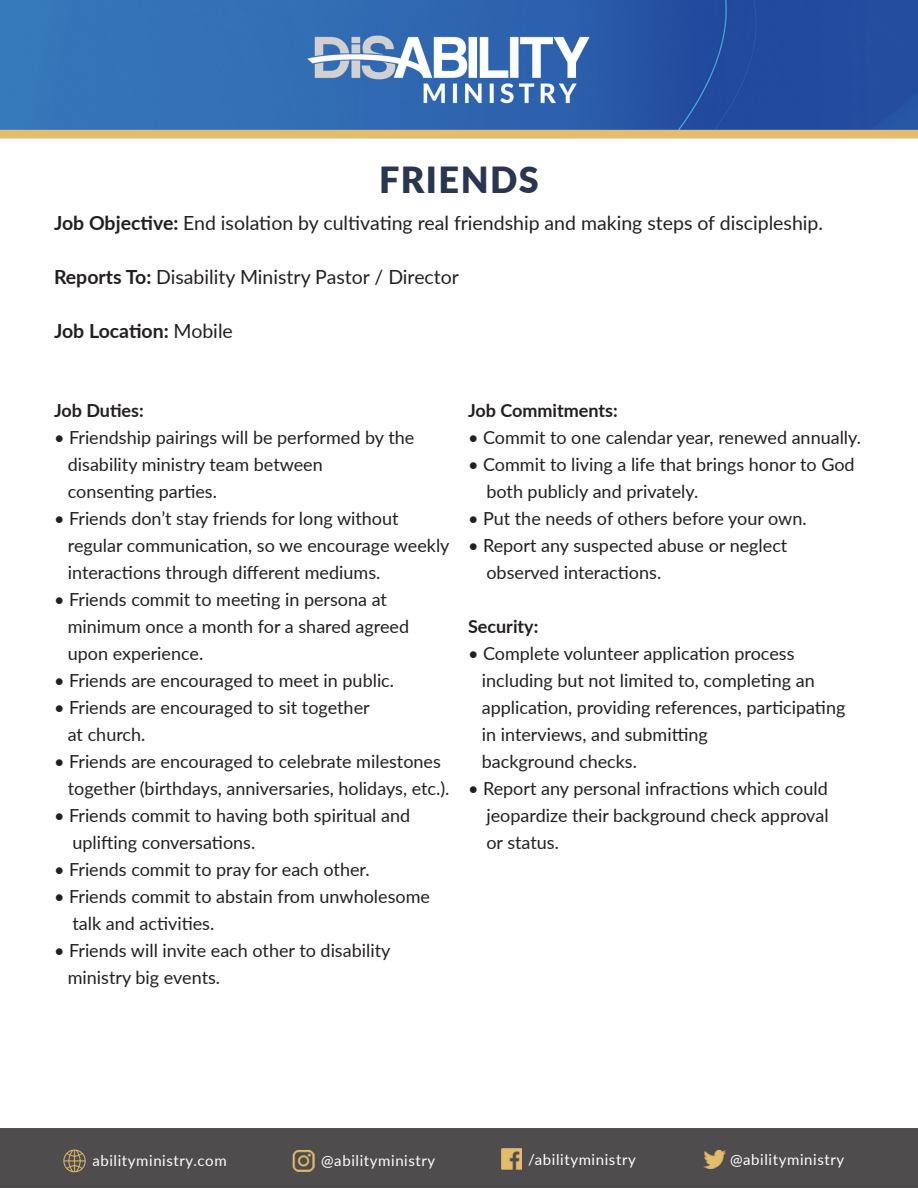
<style>
.page{position:relative;width:918px;height:1188px;background:#fff}
.page>*{position:absolute;margin:0;border:0;box-sizing:border-box;transform-origin:0 0}
.t1{font:900 36px "Lato";letter-spacing:.04em;color:#28364f}
.t2{font:19.5px "Lato";color:#231f20}
.t3{font:700 19.5px "Lato";color:#231f20}
.t4{font:18px/27px "Lato";color:#231f20}
.t5{font:700 18px "Lato";color:#231f20}
.t6{font:15px "Lato";letter-spacing:.04em;color:#fff}
.s1{font-weight:700}
.s2{font-weight:400}
</style>
<div class="page">
<img style="left:0;top:0;width:918px;height:139px">
<div style="left:0;top:1129px;width:918px;height:59px;background:#4e4c4d"></div>
<p class="t1" style="left:379px;top:153px;width:161px">FRIENDS</p>
<p class="t2" style="left:54px;top:208px;width:771px"><span class="s1">Job Objective:</span> End isolation by cultivating real friendship and making steps of discipleship.</p>
<p class="t2" style="left:54px;top:262px;width:407px"><span class="s1">Reports To:</span> Disability Ministry Pastor / Director</p>
<p class="t3" style="left:54px;top:316px;width:180px">Job Location: <span class="s2">Mobile</span></p>
<p class="t5" style="left:54px;top:398px;width:91px">Job Duties:</p>
<p class="t4" style="left:68px;top:424px;width:348px;text-indent:-14px">• Friendship pairings will be performed by the disability ministry team between<br>consenting parties.</p>
<p class="t4" style="left:68px;top:505px;width:383px;text-indent:-14px">• Friends don’t stay friends for long without regular communication, so we encourage weekly interactions through different mediums.</p>
<p class="t4" style="left:68px;top:586px;width:343px;text-indent:-14px">• Friends commit to meeting in persona at minimum once a month for a shared agreed upon experience.</p>
<p class="t4" style="left:54px;top:667px;width:342px">• Friends are encouraged to meet in public.</p>
<p class="t4" style="left:68px;top:694px;width:303px;text-indent:-14px">• Friends are encouraged to sit together at church.</p>
<p class="t4" style="left:68px;top:748px;width:383px;text-indent:-14px">• Friends are encouraged to celebrate milestones together (birthdays, anniversaries, holidays, etc.).</p>
<p class="t4" style="left:72px;top:802px;width:339px;text-indent:-18px">• Friends commit to having both spiritual and uplifting conversations.</p>
<p class="t4" style="left:54px;top:856px;width:317px">• Friends commit to pray for each other.</p>
<p class="t4" style="left:72px;top:883px;width:359px;text-indent:-18px">• Friends commit to abstain from unwholesome talk and activities.</p>
<p class="t4" style="left:68px;top:937px;width:324px;text-indent:-14px">• Friends will invite each other to disability ministry big events.</p>
<p class="t5" style="left:468px;top:398px;width:151px">Job Commitments:</p>
<p class="t4" style="left:468px;top:424px;width:395px">• Commit to one calendar year, renewed annually.</p>
<p class="t4" style="left:486px;top:451px;width:370px;text-indent:-18px">• Commit to living a life that brings honor to God both publicly and privately.</p>
<p class="t4" style="left:468px;top:505px;width:340px">• Put the needs of others before your own.</p>
<p class="t4" style="left:486px;top:532px;width:302px;text-indent:-18px">• Report any suspected abuse or neglect observed interactions.</p>
<p class="t5" style="left:468px;top:614px;width:72px">Security:</p>
<p class="t4" style="left:482px;top:640px;width:365px;text-indent:-14px">• Complete volunteer application process including but not limited to, completing an application, providing references, participating in interviews, and submitting<br>background checks.</p>
<p class="t4" style="left:486px;top:775px;width:344px;text-align:justify;text-indent:-18px">• Report any personal infractions which could jeopardize their background check approval or status.</p>
<p class="t6" style="left:92px;top:1149px;width:136px">abilityministry.com</p>
<p class="t6" style="left:321px;top:1149px;width:116px">@abilityministry</p>
<p class="t6" style="left:528px;top:1149px;width:109px">/abilityministry</p>
<p class="t6" style="left:730px;top:1149px;width:116px">@abilityministry</p>
</div>
